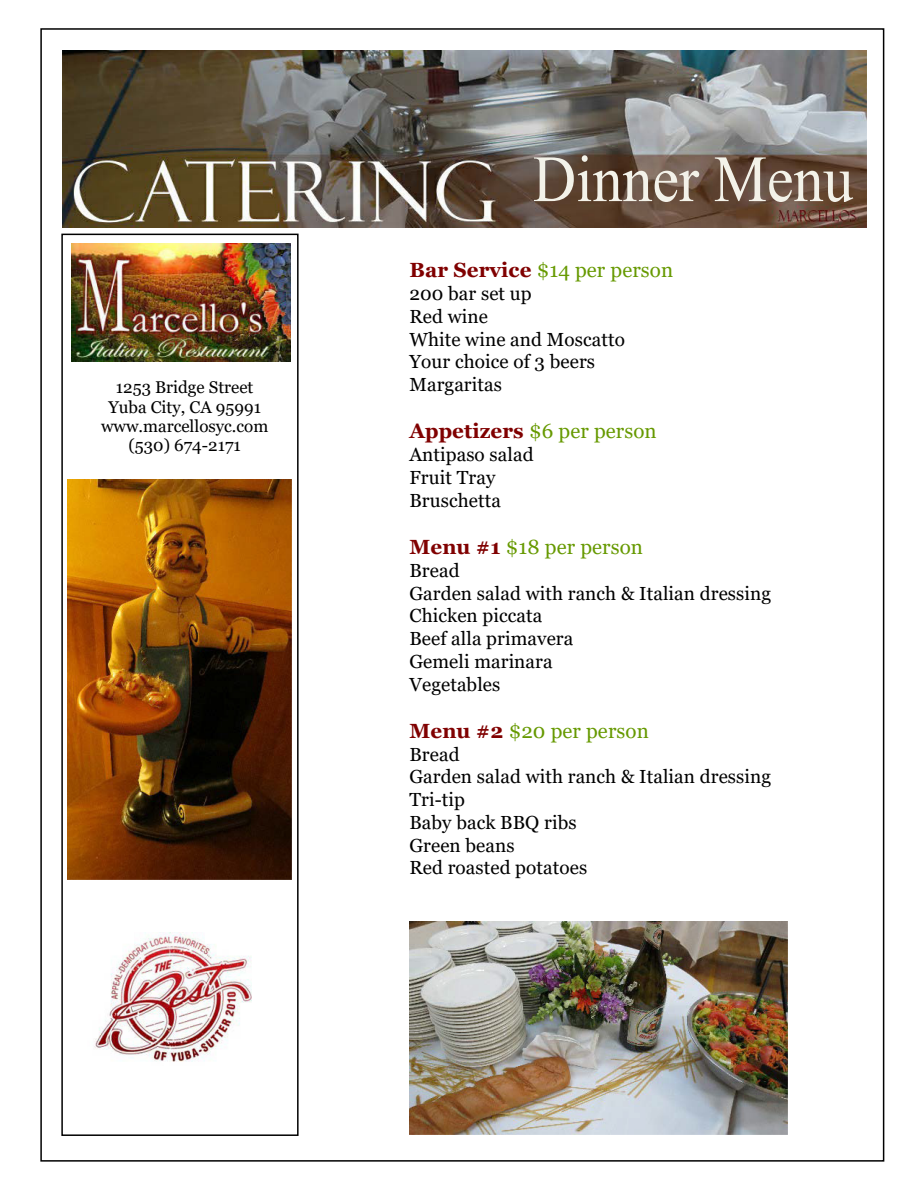
<style>
.page{position:relative;width:918px;height:1188px;background:#fff}
.page>*{position:absolute;margin:0;border:0;box-sizing:border-box;transform-origin:0 0}
.t1{font:66px "Times New Roman";color:#f3f2e9;scale:.91 1}
.t2{font:20.55px "Georgia";letter-spacing:.005em;color:#690}
.t3{font:18.9px/22.8px "Georgia";letter-spacing:.005em;color:#000}
.t4{font:16.95px/19.4px "Georgia";color:#000;text-align:center}
.s1{font-weight:700;color:#800000}
</style>
<div class="page">
<img style="left:63px;top:50px;width:803px;height:177px">
<div style="left:61px;top:234px;width:238px;height:902px;background:#fff;border:2px solid #000"></div>
<img style="left:72px;top:244px;width:218px;height:117px">
<img style="left:67px;top:479px;width:225px;height:400px">
<img style="left:94px;top:932px;width:158px;height:130px">
<img style="left:409px;top:922px;width:378px;height:212px">
<p class="t4" style="left:101px;top:378px;width:169px">1253 Bridge Street<br>Yuba City, CA 95991 www.marcellosyc.com (530) 674-2171</p>
<h1 class="t1" style="left:533px;top:132px;width:354px">Dinner Menu</h1>
<p class="t2" style="left:409px;top:258px;width:265px"><span class="s1">Bar Service</span> $14 per person</p>
<p class="t3" style="left:409px;top:283px;width:217px">200 bar set up<br>Red wine<br>White wine and Moscatto<br>Your choice of 3 beers<br>Margaritas</p>
<p class="t2" style="left:409px;top:419px;width:249px"><span class="s1">Appetizers</span> $6 per person</p>
<p class="t3" style="left:409px;top:444px;width:126px">Antipaso salad<br>Fruit Tray<br>Bruschetta</p>
<p class="t2" style="left:409px;top:535px;width:235px"><span class="s1">Menu #1</span> $18 per person</p>
<p class="t3" style="left:409px;top:559px;width:363px">Bread<br>Garden salad with ranch &amp; Italian dressing<br>Chicken piccata<br>Beef alla primavera<br>Gemeli marinara<br>Vegetables</p>
<p class="t2" style="left:409px;top:718px;width:241px"><span class="s1">Menu #2</span> $20 per person</p>
<p class="t3" style="left:409px;top:743px;width:363px">Bread<br>Garden salad with ranch &amp; Italian dressing<br>Tri-tip<br>Baby back BBQ ribs<br>Green beans<br>Red roasted potatoes</p>
</div>
